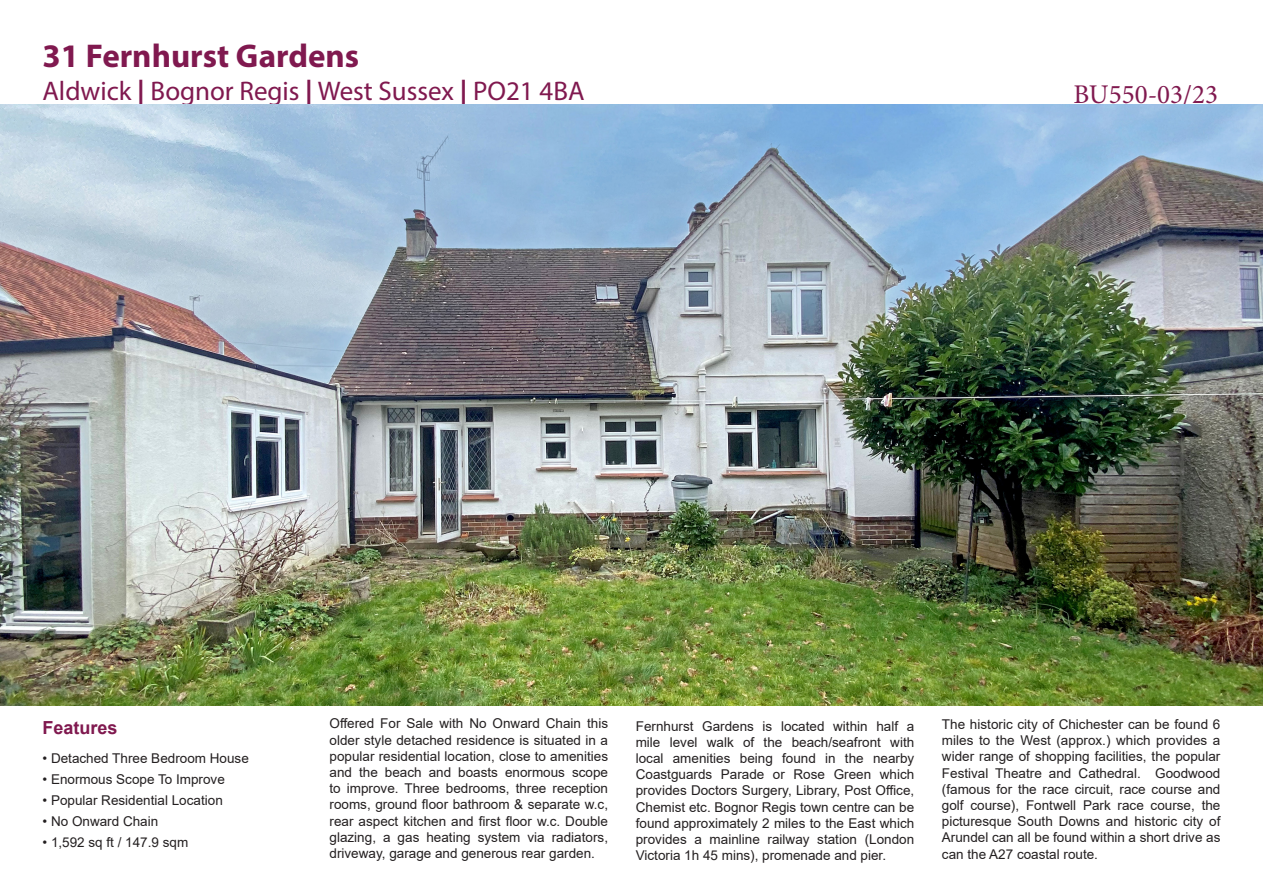
<style>
.page{position:relative;width:1263px;height:893px;background:#fff}
.page>*{position:absolute;margin:0;border:0;box-sizing:border-box;transform-origin:0 0}
.t1{font:700 33px "Myriad Pro";color:#80194f}
.t2{font:27px "Myriad Pro";color:#80194f}
.t3{font:27px "Minion Pro";color:#80194f}
.t4{font:700 18px "Arial";color:#80194f}
.t5{font:13.5px/16.2px "Arial";color:#231f20;text-align:justify}
.s1{font-weight:700}
</style>
<div class="page">
<img style="left:0;top:104px;width:1263px;height:602px">
<p class="t1" style="left:43px;top:35px;width:318px">31 Fernhurst Gardens</p>
<p class="t2" style="left:43px;top:74px;width:543px">Aldwick <span class="s1">|</span> Bognor Regis <span class="s1">|</span> West Sussex <span class="s1">|</span> PO21 4BA</p>
<p class="t3" style="left:1073px;top:76px;width:146px">BU550-03/23</p>
<p class="t4" style="left:43px;top:715px;width:77px">Features</p>
<p class="t5" style="left:330px;top:715px;width:280px">Offered For Sale with No Onward Chain this older style detached residence is situated in a popular residential location, close to amenities and the beach and boasts enormous scope to improve. Three bedrooms, three reception rooms, ground floor bathroom &amp; separate w.c, rear aspect kitchen and first floor w.c. Double glazing, a gas heating system via radiators, driveway, garage and generous rear garden.</p>
<p class="t5" style="left:636px;top:718px;width:280px">Fernhurst Gardens is located within half a mile level walk of the beach/seafront with local amenities being found in the nearby Coastguards Parade or Rose Green which provides Doctors Surgery, Library, Post Office, Chemist etc. Bognor Regis town centre can be found approximately 2 miles to the East which provides a mainline railway station (London Victoria 1h 45 mins), promenade and pier.</p>
<p class="t5" style="left:942px;top:716px;width:280px">The historic city of Chichester can be found 6 miles to the West (approx.) which provides a wider range of shopping facilities, the popular Festival Theatre and Cathedral. Goodwood (famous for the race circuit, race course and golf course), Fontwell Park race course, the picturesque South Downs and historic city of Arundel can all be found within a short drive as can the A27 coastal route.</p>
<p class="t5" style="left:43px;top:750px;width:208px">• Detached Three Bedroom House</p>
<p class="t5" style="left:43px;top:771px;width:184px">• Enormous Scope To Improve</p>
<p class="t5" style="left:43px;top:792px;width:182px">• Popular Residential Location</p>
<p class="t5" style="left:43px;top:813px;width:117px">• No Onward Chain</p>
<p class="t5" style="left:43px;top:834px;width:147px">• 1,592 sq ft / 147.9 sqm</p>
</div>
